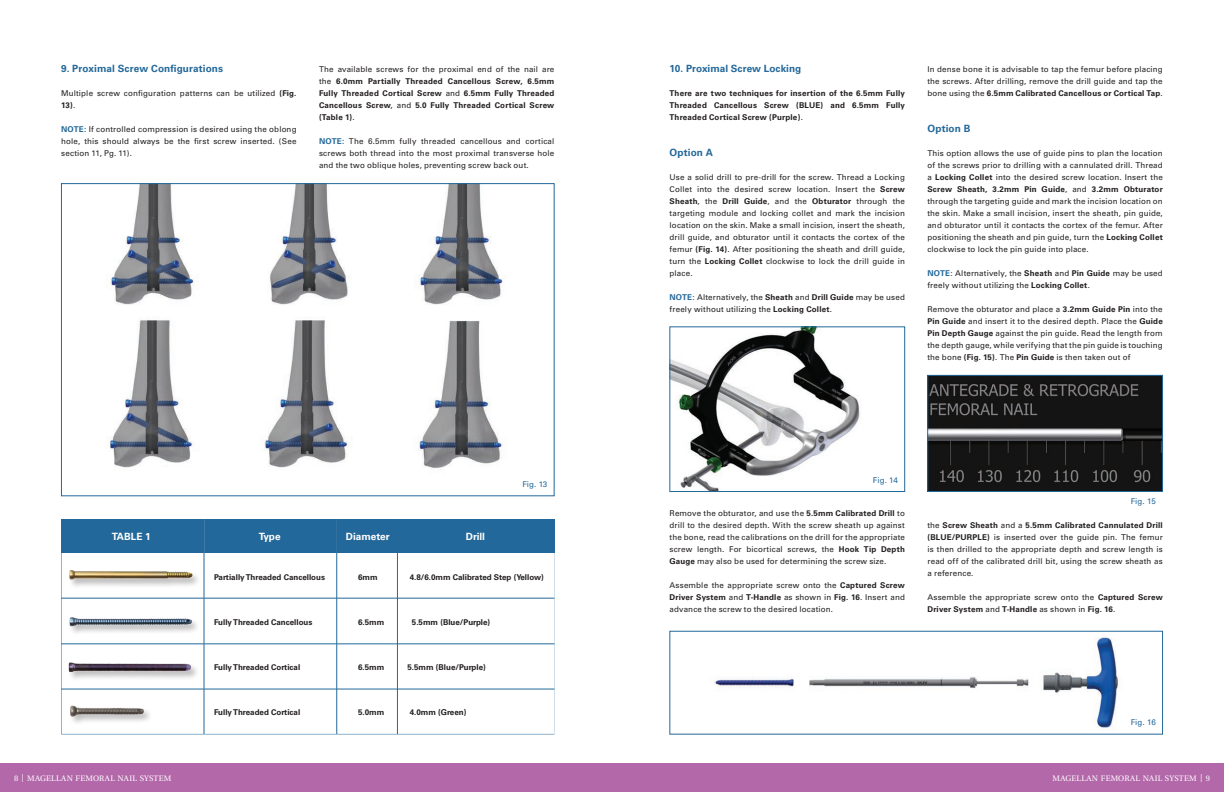
<style>
.page{position:relative;width:1224px;height:792px;background:#fff}
.page>*{position:absolute;margin:0;border:0;box-sizing:border-box;transform-origin:0 0}
.t1{font:700 10px "Univers";letter-spacing:.01em;color:#23689a}
.t2{font:700 10px "Univers";color:#fff}
.t3{font:8px/12px "Univers";letter-spacing:.015em;color:#231f20;text-align:justify}
.t4{font:700 8px/12px "Univers";color:#231f20;text-align:justify}
.t5{font:8px "Utopia";letter-spacing:.03em;color:#fff}
.t6{font:8px "Univers";letter-spacing:.01em;color:#23689a}
.s1{font-weight:700}
.s2{font-weight:700;color:#23689a}
.s3{font-weight:400}
</style>
<div class="page">
<div style="left:0;top:764px;width:1224px;height:28px;background:#b368aa"></div>
<img style="left:108px;top:185px;width:395px;height:284px">
<div style="left:61px;top:183px;width:493px;height:313px;border:1px solid #23689a"></div>
<svg style="left:61px;top:553px;width:493px;height:181px"></svg>
<div style="left:61px;top:519px;width:493px;height:34px;background:#23689a"></div>
<hr style="left:61px;top:598px;width:493px;height:1px;background:#23689a">
<hr style="left:61px;top:644px;width:493px;height:1px;background:#23689a">
<hr style="left:61px;top:689px;width:493px;height:1px;background:#23689a">
<hr style="left:204px;top:519px;width:1px;height:215px;background:#23689a">
<hr style="left:337px;top:519px;width:1px;height:215px;background:#23689a">
<hr style="left:397px;top:519px;width:1px;height:215px;background:#23689a">
<img style="left:62px;top:653px;width:139px;height:31px">
<div style="left:68px;top:616px;width:133px;height:19px;background:#fefefe"></div>
<img style="left:65px;top:606px;width:131px;height:29px">
<div style="left:69px;top:569px;width:132px;height:21px;background:#fefefe"></div>
<img style="left:66px;top:564px;width:132px;height:26px">
<div style="left:69px;top:705px;width:84px;height:21px;background:#fefefe"></div>
<img style="left:64px;top:698px;width:84px;height:25px">
<img style="left:672px;top:329px;width:188px;height:161px">
<div style="left:670px;top:327px;width:235px;height:165px;border:1px solid #23689a"></div>
<img style="left:713px;top:637px;width:405px;height:92px">
<div style="left:670px;top:631px;width:493px;height:103px;border:1px solid #23689a"></div>
<img style="left:929px;top:377px;width:232px;height:113px">
<div style="left:927px;top:375px;width:236px;height:117px;border:1px solid #23689a"></div>
<p class="t1" style="left:61px;top:63px;width:163px">9. Proximal Screw Configurations</p>
<p class="t3" style="left:61px;top:87px;width:237px">Multiple screw configuration patterns can be utilized <span class="s1">(Fig.<br>13)</span>.</p>
<p class="t3" style="left:61px;top:123px;width:237px"><span class="s2">NOTE:</span> If controlled compression is desired using the oblong hole, this should always be the first screw inserted. (See section 11, Pg. 11).</p>
<p class="t4" style="left:319px;top:63px;width:237px"><span class="s3">The available screws for the proximal end of the nail are the</span> 6.0mm Partially Threaded Cancellous Screw, 6.5mm Fully Threaded Cortical Screw <span class="s3">and</span> 6.5mm Fully Threaded Cancellous Screw<span class="s3">, and</span> 5.0 Fully Threaded Cortical Screw (Table 1)<span class="s3">.</span></p>
<p class="t3" style="left:319px;top:135px;width:237px"><span class="s2">NOTE:</span> The 6.5mm fully threaded cancellous and cortical screws both thread into the most proximal transverse hole and the two oblique holes, preventing screw back out.</p>
<p class="t6" style="left:522px;top:480px;width:27px">Fig. 13</p>
<p class="t2" style="left:112px;top:531px;width:41px">TABLE 1</p>
<p class="t2" style="left:259px;top:531px;width:23px">Type</p>
<p class="t2" style="left:346px;top:531px;width:45px">Diameter</p>
<p class="t2" style="left:466px;top:531px;width:21px">Drill</p>
<p class="t4" style="left:214px;top:571px;width:113px">Partially Threaded Cancellous</p>
<p class="t4" style="left:358px;top:571px;width:21px">6mm</p>
<p class="t4" style="left:410px;top:571px;width:136px">4.8/6.0mm Calibrated Step (Yellow)</p>
<p class="t4" style="left:214px;top:616px;width:100px">Fully Threaded Cancellous</p>
<p class="t4" style="left:358px;top:616px;width:28px">6.5mm</p>
<p class="t4" style="left:412px;top:616px;width:80px">5.5mm (Blue/Purple)</p>
<p class="t4" style="left:214px;top:661px;width:88px">Fully Threaded Cortical</p>
<p class="t4" style="left:358px;top:661px;width:28px">6.5mm</p>
<p class="t4" style="left:407px;top:661px;width:80px">5.5mm (Blue/Purple)</p>
<p class="t4" style="left:214px;top:706px;width:88px">Fully Threaded Cortical</p>
<p class="t4" style="left:358px;top:706px;width:28px">5.0mm</p>
<p class="t4" style="left:410px;top:706px;width:58px">4.0mm (Green)</p>
<p class="t1" style="left:670px;top:63px;width:133px">10. Proximal Screw Locking</p>
<p class="t4" style="left:670px;top:87px;width:237px">There are two techniques for insertion of the 6.5mm Fully Threaded Cancellous Screw (BLUE) and 6.5mm Fully Threaded Cortical Screw (Purple)<span class="s3">.</span></p>
<p class="t1" style="left:670px;top:147px;width:45px">Option A</p>
<p class="t3" style="left:670px;top:171px;width:237px">Use a solid drill to pre-drill for the screw. Thread a Locking Collet into the desired screw location. Insert the <span class="s1">Screw Sheath</span>, the <span class="s1">Drill Guide</span>, and the <span class="s1">Obturator</span> through the targeting module and locking collet and mark the incision location on the skin. Make a small incision, insert the sheath, drill guide, and obturator until it contacts the cortex of the femur <span class="s1">(Fig. 14)</span>. After positioning the sheath and drill guide, turn the <span class="s1">Locking Collet</span> clockwise to lock the drill guide in place.</p>
<p class="t3" style="left:670px;top:291px;width:237px"><span class="s2">NOTE:</span> Alternatively, the <span class="s1">Sheath</span> and <span class="s1">Drill Guide</span> may be used freely without utilizing the <span class="s1">Locking Collet</span>.</p>
<p class="t3" style="left:927px;top:63px;width:237px">In dense bone it is advisable to tap the femur before placing the screws. After drilling, remove the drill guide and tap the bone using the <span class="s1">6.5mm Calibrated Cancellous or Cortical Tap</span>.</p>
<p class="t1" style="left:927px;top:123px;width:44px">Option B</p>
<p class="t3" style="left:927px;top:147px;width:237px">This option allows the use of guide pins to plan the location of the screws prior to drilling with a cannulated drill. Thread a <span class="s1">Locking Collet</span> into the desired screw location. Insert the <span class="s1">Screw Sheath, 3.2mm Pin Guide</span>, and <span class="s1">3.2mm Obturator </span>through the targeting guide and mark the incision location on the skin. Make a small incision, insert the sheath, pin guide, and obturator until it contacts the cortex of the femur. After positioning the sheath and pin guide, turn the <span class="s1">Locking Collet </span>clockwise to lock the pin guide into place.</p>
<p class="t3" style="left:927px;top:267px;width:237px"><span class="s2">NOTE:</span> Alternatively, the <span class="s1">Sheath</span> and <span class="s1">Pin Guide</span> may be used freely without utilizing the <span class="s1">Locking Collet</span>.</p>
<p class="t3" style="left:927px;top:303px;width:237px">Remove the obturator and place a <span class="s1">3.2mm Guide Pin</span> into the <span class="s1">Pin Guide</span> and insert it to the desired depth. Place the <span class="s1">Guide Pin Depth Gauge</span> against the pin guide. Read the length from the depth gauge, while verifying that the pin guide is touching the bone <span class="s1">(Fig. 15)</span>. The <span class="s1">Pin Guide</span> is then taken out of</p>
<p class="t6" style="left:873px;top:475px;width:27px">Fig. 14</p>
<p class="t3" style="left:670px;top:507px;width:237px">Remove the obturator, and use the <span class="s1">5.5mm Calibrated Drill</span> to drill to the desired depth. With the screw sheath up against the bone, read the calibrations on the drill for the appropriate screw length. For bicortical screws, the <span class="s1">Hook Tip Depth Gauge</span> may also be used for determining the screw size.</p>
<p class="t3" style="left:670px;top:579px;width:237px">Assemble the appropriate screw onto the <span class="s1">Captured Screw Driver System</span> and <span class="s1">T-Handle</span> as shown in <span class="s1">Fig. 16</span>. Insert and advance the screw to the desired location.</p>
<p class="t6" style="left:1131px;top:496px;width:27px">Fig. 15</p>
<p class="t3" style="left:927px;top:519px;width:237px">the <span class="s1">Screw Sheath</span> and a <span class="s1">5.5mm Calibrated Cannulated Drill (BLUE/PURPLE)</span> is inserted over the guide pin. The femur is then drilled to the appropriate depth and screw length is read off of the calibrated drill bit, using the screw sheath as a reference.</p>
<p class="t3" style="left:927px;top:591px;width:237px">Assemble the appropriate screw onto the <span class="s1">Captured Screw<br>Driver System</span> and <span class="s1">T-Handle</span> as shown in <span class="s1">Fig. 16</span>.</p>
<p class="t6" style="left:1131px;top:718px;width:27px">Fig. 16</p>
<p class="t5" style="left:14px;top:774px;width:159px">8 | MAGELLAN FEMORAL NAIL SYSTEM</p>
<p class="t5" style="left:1052px;top:774px;width:159px">MAGELLAN FEMORAL NAIL SYSTEM | 9</p>
</div>
